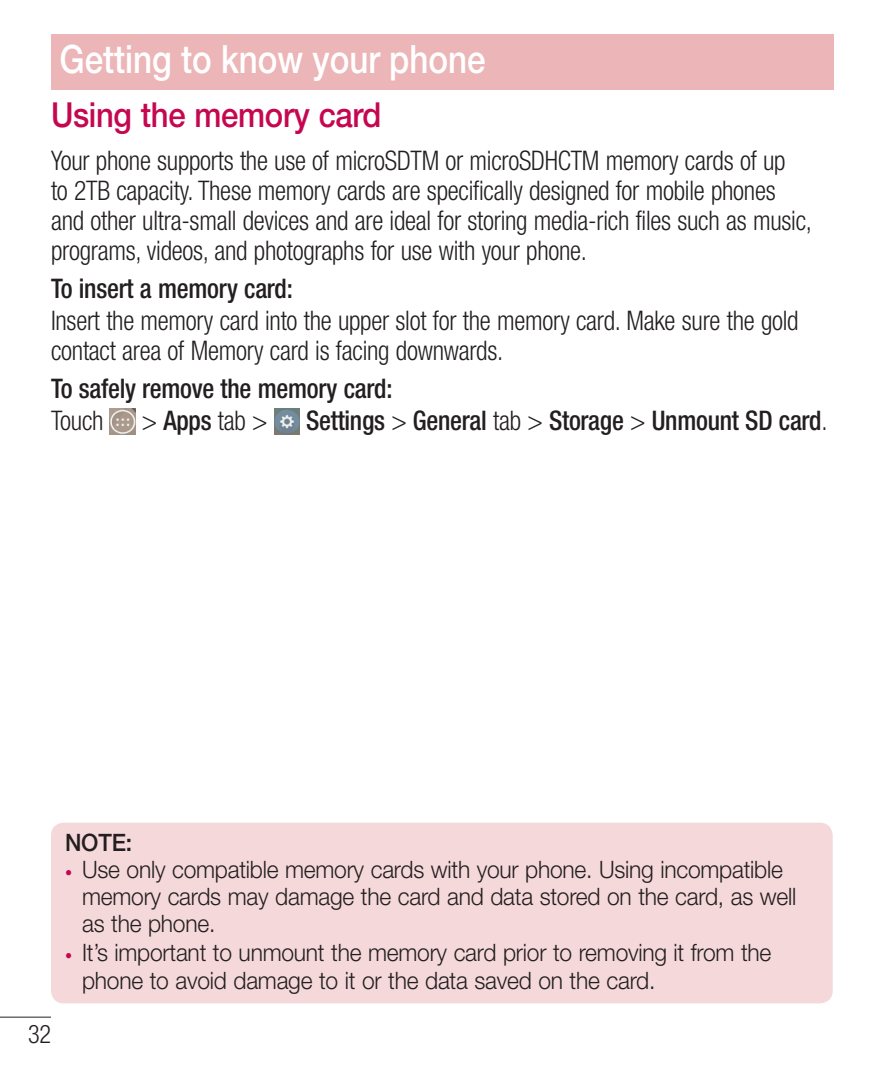
<style>
.page{position:relative;width:893px;height:1072px;background:#fff}
.page>*{position:absolute;margin:0;border:0;box-sizing:border-box;transform-origin:0 0}
.t1{font:500 39px "Helvetica Neue LT Pro";color:#fff;scale:.85 1}
.t2{font:500 34.5px "Helvetica Neue LT Pro";letter-spacing:-.01em;color:#c50750;scale:.9 1}
.t3{font:300 condensed 27px/30px "Helvetica Neue LT Pro";letter-spacing:-.01em;color:#231f20;scale:.95 1}
.t4{font:500 condensed 27px "Helvetica Neue LT Pro";letter-spacing:-.01em;color:#231f20;scale:.95 1}
.t5{font:300 condensed 25.5px "Helvetica Neue LT Pro";color:#231f20;scale:.95 1}
.t6{font:300 24px/27px "Helvetica Neue LT Pro";letter-spacing:-.01em;color:#231f20;scale:.95 1}
.t7{font:500 24px "Helvetica Neue LT Pro";color:#231f20;scale:.95 1}
.s1{font-weight:500}
.s2{font-weight:300}
.s3{font-weight:400;font-stretch:condensed;font-size:15px;color:#c50750}
</style>
<div class="page">
<hr style="left:0;top:1016px;width:51px;height:1px;background:#231f20">
<img style="left:110px;top:409px;width:25px;height:25px">
<img style="left:274px;top:409px;width:26px;height:25px">
<div style="left:51px;top:822px;width:782px;height:181px;background:#f5d8da;border-radius:13px"></div>
<div style="left:51px;top:34px;width:782px;height:55px;background:#ecb6b8"></div>
<h1 class="t1" style="left:60px;top:45px;width:503px">Getting to know your phone</h1>
<p class="t2" style="left:51px;top:102px;width:369px">Using the memory card</p>
<p class="t3" style="left:51px;top:148px;width:802px">Your phone supports the use of microSDTM or microSDHCTM memory cards of up<br>to 2TB capacity. These memory cards are specifically designed for mobile phones and other ultra-small devices and are ideal for storing media-rich files such as music, programs, videos, and photographs for use with your phone.</p>
<p class="t4" style="left:51px;top:279px;width:256px">To insert a memory card:</p>
<p class="t3" style="left:51px;top:308px;width:788px">Insert the memory card into the upper slot for the memory card. Make sure the gold contact area of Memory card is facing downwards.</p>
<p class="t4" style="left:51px;top:379px;width:361px">To safely remove the memory card:</p>
<p class="t3" style="left:51px;top:408px;width:57px">Touch</p>
<p class="t3" style="left:142px;top:408px;width:134px">&gt; <span class="s1">Apps</span> tab &gt;</p>
<p class="t4" style="left:306px;top:410px;width:550px">Settings <span class="s2">&gt;</span> General <span class="s2">tab &gt;</span> Storage <span class="s2">&gt;</span> Unmount SD card<span class="s2">.</span></p>
<p class="t5" style="left:28px;top:1025px;width:26px">32</p>
<p class="t7" style="left:65px;top:833px;width:72px">NOTE:</p>
<p class="t6" style="left:82px;top:858px;width:753px;text-indent:-17px"><span class="s3">•</span> Use only compatible memory cards with your phone. Using incompatible memory cards may damage the card and data stored on the card, as well as the phone.</p>
<p class="t6" style="left:82px;top:941px;width:727px;text-indent:-17px"><span class="s3">•</span> It’s important to unmount the memory card prior to removing it from the phone to avoid damage to it or the data saved on the card.</p>
</div>
